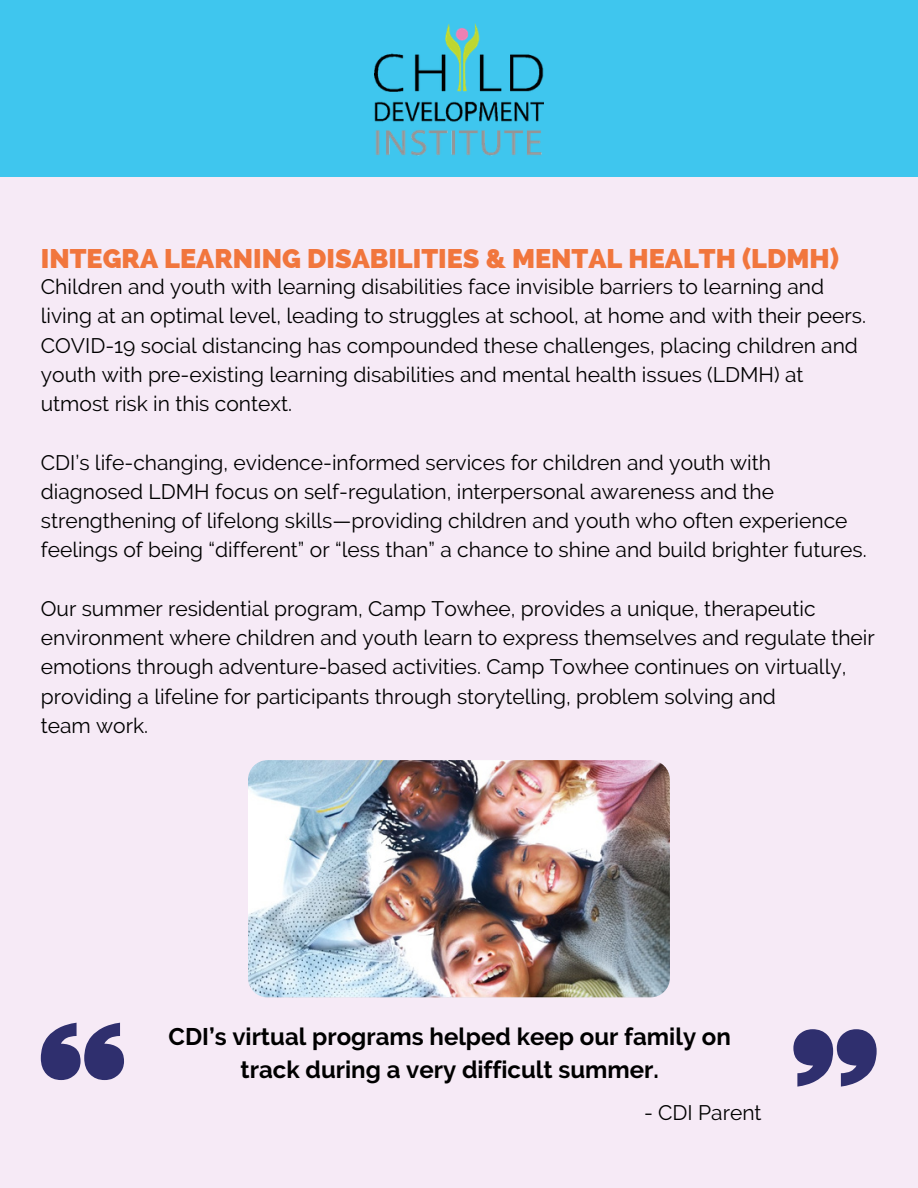
<style>
.page{position:relative;width:918px;height:1188px;background:#f6eaf6}
.page>*{position:absolute;margin:0;border:0;box-sizing:border-box;transform-origin:0 0}
.t1{font:800 27px "Raleway";color:#f1763d}
.t2{font:700 24px "Raleway";color:#000}
.t3{font:21px/29.2px "Raleway";color:#000}
</style>
<div class="page">
<div style="left:0;top:0;width:918px;height:177px;background:#3fc6ee"></div>
<img style="left:374px;top:24px;width:169px;height:132px">
<svg style="left:41px;top:1023px;width:83px;height:57px"></svg>
<svg style="left:793px;top:1029px;width:84px;height:58px"></svg>
<img style="left:248px;top:760px;width:422px;height:237px;border-radius:20px">
<p class="t1" style="left:41px;top:242px;width:800px">INTEGRA LEARNING DISABILITIES &amp; MENTAL HEALTH (LDMH)</p>
<p class="t3" style="left:41px;top:272px;width:827px">Children and youth with learning disabilities face invisible barriers to learning and living at an optimal level, leading to struggles at school, at home and with their peers.<br>COVID-19 social distancing has compounded these challenges, placing children and youth with pre-existing learning disabilities and mental health issues (LDMH) at</p>
<p class="t3" style="left:41px;top:389px;width:253px">utmost risk in this context.</p>
<p class="t3" style="left:41px;top:448px;width:827px">CDI’s life-changing, evidence-informed services for children and youth with diagnosed LDMH focus on self-regulation, interpersonal awareness and the strengthening of lifelong skills—providing children and youth who often experience feelings of being “different” or “less than” a chance to shine and build brighter futures.</p>
<p class="t3" style="left:41px;top:594px;width:836px">Our summer residential program, Camp Towhee, provides a unique, therapeutic environment where children and youth learn to express themselves and regulate their emotions through adventure-based activities. Camp Towhee continues on virtually, providing a lifeline for participants through storytelling, problem solving and</p>
<p class="t3" style="left:41px;top:711px;width:109px">team work.</p>
<p class="t2" style="left:169px;top:1022px;width:564px">CDI’s virtual programs helped keep our family on</p>
<p class="t2" style="left:241px;top:1055px;width:420px">track during a very difficult summer.</p>
<p class="t3" style="left:644px;top:1098px;width:119px">- CDI Parent</p>
</div>
